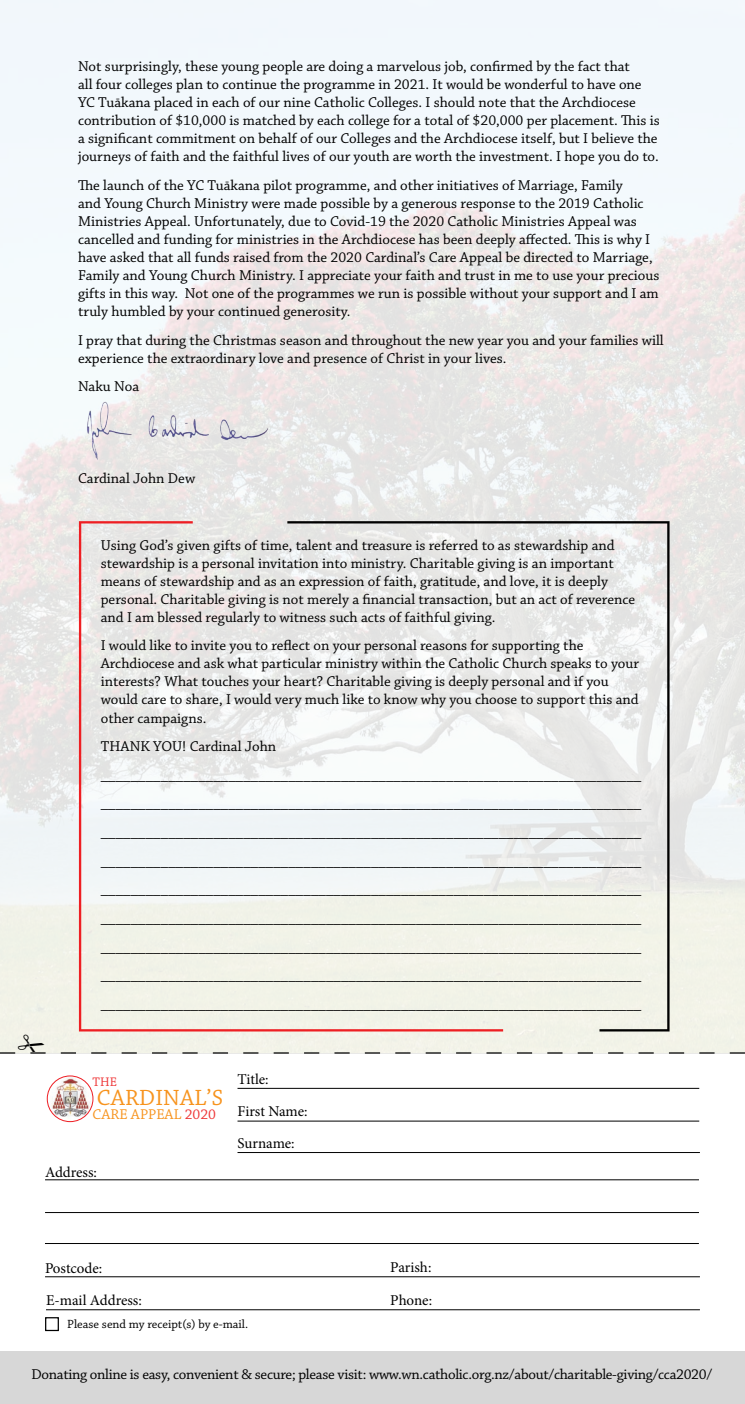
<style>
.page{position:relative;width:745px;height:1404px;background:#fff}
.page>*{position:absolute;margin:0;border:0;box-sizing:border-box;transform-origin:0 0}
.t1{font:23.25px "Chaparral Pro";letter-spacing:.01em;color:#f7931d}
.t2{font:15px/18px "Chaparral Pro";color:#000}
.t3{font:15px "Chaparral Pro";letter-spacing:-.02em;color:#000}
.t4{font:15px/32.1px "Minion Pro";letter-spacing:-.005em;color:#000}
.t5{font:14.88px "Chaparral Pro";color:#f7931d}
.t6{font:13.12px "Chaparral Pro";color:#ee3536}
.t7{font:12.5px "Chaparral Pro";color:#000}
.s1{color:#ee3536}
</style>
<div class="page">
<img style="left:0;top:0;width:744px;height:1034px">
<div style="left:0;top:1350px;width:744px;height:53px;background:#d7d7d7"></div>
<hr style="left:237px;top:1087px;width:461px;height:1px;background:#000">
<hr style="left:237px;top:1152px;width:462px;height:1px;background:#000">
<hr style="left:237px;top:1120px;width:461px;height:1px;background:#000">
<div style="left:45px;top:1316px;width:14px;height:14px;border:1px solid #000"></div>
<hr style="left:45px;top:1179px;width:653px;height:1px;background:#000">
<hr style="left:45px;top:1276px;width:654px;height:1px;background:#000">
<hr style="left:45px;top:1212px;width:653px;height:1px;background:#000">
<hr style="left:46px;top:1309px;width:653px;height:1px;background:#000">
<hr style="left:45px;top:1243px;width:653px;height:1px;background:#000">
<img style="left:78px;top:394px;width:198px;height:71px">
<svg style="left:79px;top:521px;width:208px;height:510px"></svg>
<svg style="left:287px;top:521px;width:382px;height:510px"></svg>
<img style="left:47px;top:1075px;width:46px;height:46px;border-radius:23px">
<div style="left:47px;top:1075px;width:46px;height:46px;border:1px solid #ee1d23;border-radius:50%"></div>
<div style="left:0;top:1034px;width:744px;height:19px;background:#f2f3e8"></div>
<p class="t2" style="left:78px;top:58px;width:583px">Not surprisingly, these young people are doing a marvelous job, confirmed by the fact that<br>all four colleges plan to continue the programme in 2021. It would be wonderful to have one YC Tuākana placed in each of our nine Catholic Colleges. I should note that the Archdiocese contribution of $10,000 is matched by each college for a total of $20,000 per placement. This is a significant commitment on behalf of our Colleges and the Archdiocese itself, but I believe the journeys of faith and the faithful lives of our youth are worth the investment. I hope you do to.</p>
<p class="t2" style="left:78px;top:177px;width:582px">The launch of the YC Tuākana pilot programme, and other initiatives of Marriage, Family<br>and Young Church Ministry were made possible by a generous response to the 2019 Catholic Ministries Appeal. Unfortunately, due to Covid-19 the 2020 Catholic Ministries Appeal was cancelled and funding for ministries in the Archdiocese has been deeply affected. This is why I have asked that all funds raised from the 2020 Cardinal’s Care Appeal be directed to Marriage, Family and Young Church Ministry. I appreciate your faith and trust in me to use your precious gifts in this way. Not one of the programmes we run is possible without your support and I am truly humbled by your continued generosity.</p>
<p class="t2" style="left:78px;top:331px;width:587px">I pray that during the Christmas season and throughout the new year you and your families will experience the extraordinary love and presence of Christ in your lives.</p>
<p class="t2" style="left:78px;top:378px;width:63px">Naku Noa</p>
<p class="t2" style="left:78px;top:470px;width:119px">Cardinal John Dew</p>
<p class="t2" style="left:101px;top:536px;width:535px">Using God’s given gifts of time, talent and treasure is referred to as stewardship and stewardship is a personal invitation into ministry. Charitable giving is an important means of stewardship and as an expression of faith, gratitude, and love, it is deeply personal. Charitable giving is not merely a financial transaction, but an act of reverence and I am blessed regularly to witness such acts of faithful giving.</p>
<p class="t2" style="left:101px;top:637px;width:539px">I would like to invite you to reflect on your personal reasons for supporting the Archdiocese and ask what particular ministry within the Catholic Church speaks to your interests? What touches your heart? Charitable giving is deeply personal and if you would care to share, I would very much like to know why you choose to support this and other campaigns.</p>
<p class="t2" style="left:101px;top:732px;width:541px;line-height:28.6px">THANK YOU! Cardinal John ________________________________________________________________________ ________________________________________________________________________ ________________________________________________________________________ ________________________________________________________________________ ________________________________________________________________________ ________________________________________________________________________ ________________________________________________________________________ ________________________________________________________________________ ________________________________________________________________________</p>
<p class="t6" style="left:92px;top:1074px;width:26px">THE</p>
<h1 class="t1" style="left:97px;top:1084px;width:128px">CARDINAL’S</h1>
<p class="t5" style="left:93px;top:1105px;width:125px">CARE APPEAL <span class="s1">2020</span></p>
<p class="t4" style="left:45px;top:1155px;width:53px">Address:</p>
<p class="t4" style="left:237px;top:1063px;width:72px">Title:<br>First Name:<br>Surname:</p>
<p class="t4" style="left:45px;top:1251px;width:98px">Postcode:<br>E-mail Address:</p>
<p class="t4" style="left:390px;top:1251px;width:43px">Parish:</p>
<p class="t4" style="left:390px;top:1284px;width:43px">Phone:</p>
<p class="t7" style="left:67px;top:1317px;width:182px">Please send my receipt(s) by e-mail.</p>
<p class="t3" style="left:32px;top:1366px;width:681px">Donating online is easy, convenient &amp; secure; please visit: www.wn.catholic.org.nz/about/charitable-giving/cca2020/</p>
</div>
